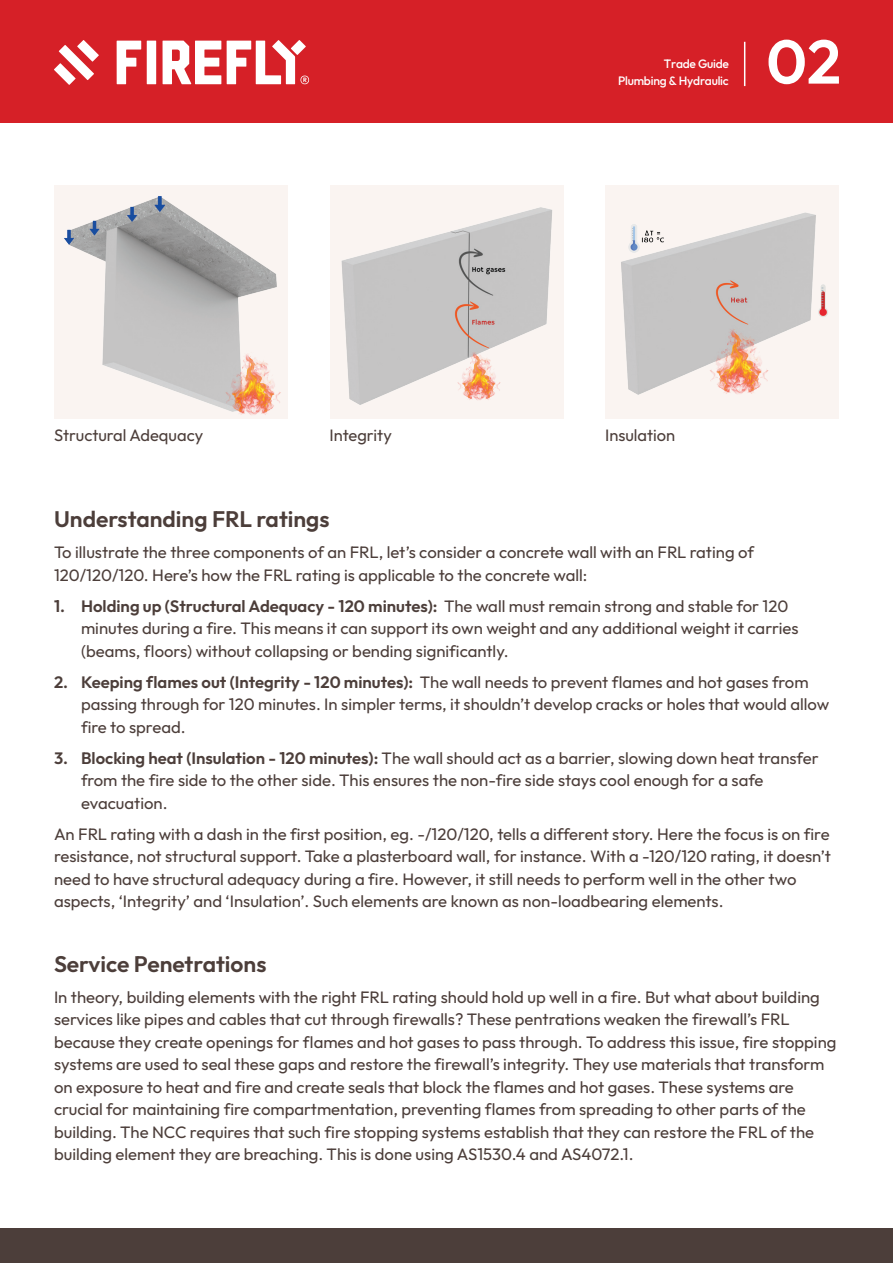
<style>
.page{position:relative;width:893px;height:1263px;background:#fff}
.page>*{position:absolute;margin:0;border:0;box-sizing:border-box;transform-origin:0 0}
.t1{font:600 61.65px "Outfit";color:#fff}
.t2{font:600 22.5px "Outfit";color:#4c3e3a}
.t3{font:16.5px/22.5px "Outfit";color:#4c3e3a}
.t4{font:500 12.15px "Outfit";letter-spacing:-.02em;color:#fff}
.s1{font-weight:600}
</style>
<div class="page">
<div style="left:0;top:1229px;width:893px;height:34px;background:#4c3e3a"></div>
<div style="left:0;top:0;width:893px;height:122px;background:#d62027"></div>
<svg style="left:77px;top:40px;width:22px;height:22px"></svg>
<svg style="left:59px;top:45px;width:35px;height:35px"></svg>
<svg style="left:54px;top:63px;width:22px;height:22px"></svg>
<svg style="left:117px;top:41px;width:24px;height:43px"></svg>
<div style="left:147px;top:41px;width:9px;height:43px;background:#fff"></div>
<svg style="left:163px;top:41px;width:58px;height:43px"></svg>
<svg style="left:227px;top:40px;width:82px;height:44px"></svg>
<hr style="left:744px;top:42px;width:1px;height:44px;background:#fff">
<img style="left:55px;top:185px;width:233px;height:234px">
<img style="left:330px;top:185px;width:232px;height:234px">
<img style="left:605px;top:185px;width:234px;height:234px">
<p class="t4" style="left:664px;top:56px;width:67px">Trade Guide</p>
<p class="t4" style="left:618px;top:72px;width:112px">Plumbing &amp; Hydraulic</p>
<h1 class="t1" style="left:766px;top:21px;width:76px">02</h1>
<p class="t3" style="left:54px;top:425px;width:151px">Structural Adequacy</p>
<p class="t3" style="left:330px;top:425px;width:64px">Integrity</p>
<p class="t3" style="left:605px;top:425px;width:72px">Insulation</p>
<h2 class="t2" style="left:54px;top:504px;width:277px">Understanding FRL ratings</h2>
<p class="t3" style="left:54px;top:542px;width:701px">To illustrate the three components of an FRL, let’s consider a concrete wall with an FRL rating of<br>120/120/120. Here’s how the FRL rating is applicable to the concrete wall:</p>
<p class="t3" style="left:81px;top:595px;width:719px;text-indent:-27px"><span class="s1">1. Holding up (Structural Adequacy - 120 minutes):</span> The wall must remain strong and stable for 120 minutes during a fire. This means it can support its own weight and any additional weight it carries (beams, floors) without collapsing or bending significantly.</p>
<p class="t3" style="left:81px;top:671px;width:750px;text-indent:-27px"><span class="s1">2. Keeping flames out (Integrity - 120 minutes):</span> The wall needs to prevent flames and hot gases from passing through for 120 minutes. In simpler terms, it shouldn’t develop cracks or holes that would allow fire to spread.</p>
<p class="t3" style="left:81px;top:747px;width:739px;text-indent:-27px"><span class="s1">3. Blocking heat (Insulation - 120 minutes):</span> The wall should act as a barrier, slowing down heat transfer from the fire side to the other side. This ensures the non-fire side stays cool enough for a safe evacuation.</p>
<p class="t3" style="left:54px;top:823px;width:778px">An FRL rating with a dash in the first position, eg. -/120/120, tells a different story. Here the focus is on fire resistance, not structural support. Take a plasterboard wall, for instance. With a -120/120 rating, it doesn’t need to have structural adequacy during a fire. However, it still needs to perform well in the other two aspects, ‘Integrity’ and ‘Insulation’. Such elements are known as non-loadbearing elements.</p>
<h2 class="t2" style="left:54px;top:949px;width:214px">Service Penetrations</h2>
<p class="t3" style="left:54px;top:986px;width:784px">In theory, building elements with the right FRL rating should hold up well in a fire. But what about building services like pipes and cables that cut through firewalls? These pentrations weaken the firewall’s FRL because they create openings for flames and hot gases to pass through. To address this issue, fire stopping systems are used to seal these gaps and restore the firewall’s integrity. They use materials that transform on exposure to heat and fire and create seals that block the flames and hot gases. These systems are crucial for maintaining fire compartmentation, preventing flames from spreading to other parts of the building. The NCC requires that such fire stopping systems establish that they can restore the FRL of the building element they are breaching. This is done using AS1530.4 and AS4072.1.</p>
</div>
